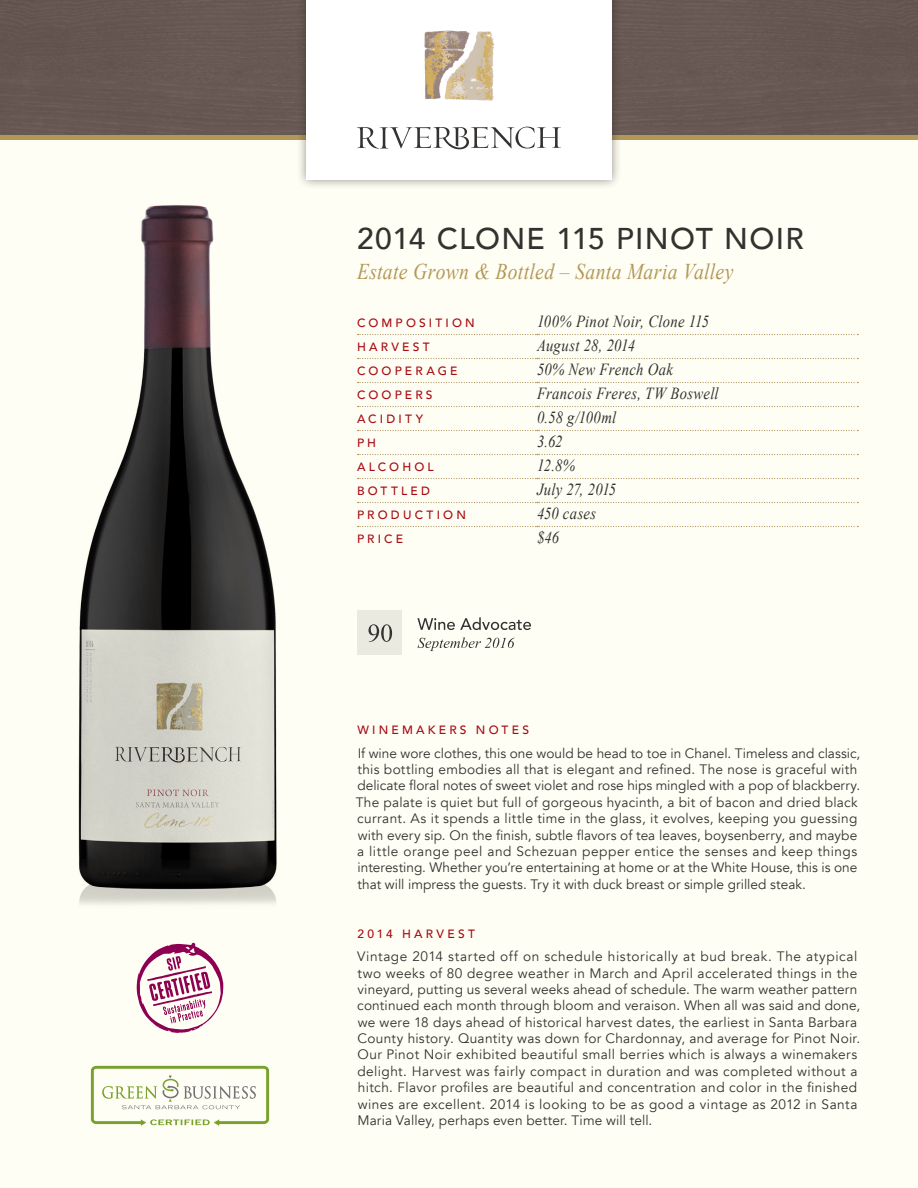
<style>
.page{position:relative;width:918px;height:1188px;background:#fffef4}
.page>*{position:absolute;margin:0;border:0;box-sizing:border-box;transform-origin:0 0}
.t1{font:500 30px "Avenir";letter-spacing:.04em;color:#343230}
.Subtitle{font:italic 22.5px "Times New Roman";letter-spacing:.015em;color:#b39758;scale:.87 1}
.Italics{font:italic 16.8px "Times New Roman";letter-spacing:.015em;color:#343230;scale:.87 1}
.t2{font:13.65px/16.4px "Avenir";letter-spacing:.02em;color:#343230}
.Heading{font:500 12px "Avenir";letter-spacing:.265em;color:#a70a12}
</style>
<div class="page">
<div style="left:0;top:0;width:918px;height:135px;background:#675752"></div>
<div style="left:0;top:135px;width:918px;height:5px;background:#b39758"></div>
<div style="left:296px;top:0;width:326px;height:190px;background:#231f20;opacity:.5"></div>
<div style="left:306px;top:0;width:306px;height:180px;background:#fff"></div>
<img style="left:424px;top:30px;width:71px;height:71px">
<svg style="left:357px;top:127px;width:204px;height:23px"></svg>
<svg style="left:137px;top:943px;width:86px;height:90px"></svg>
<svg style="left:91px;top:1066px;width:178px;height:60px"></svg>
<svg style="left:358px;top:334px;width:500px;height:1px"></svg>
<svg style="left:358px;top:358px;width:500px;height:1px"></svg>
<svg style="left:358px;top:382px;width:500px;height:1px"></svg>
<svg style="left:358px;top:406px;width:500px;height:1px"></svg>
<svg style="left:358px;top:430px;width:500px;height:1px"></svg>
<svg style="left:358px;top:454px;width:500px;height:1px"></svg>
<svg style="left:358px;top:478px;width:500px;height:1px"></svg>
<svg style="left:358px;top:502px;width:500px;height:1px"></svg>
<svg style="left:358px;top:526px;width:500px;height:1px"></svg>
<div style="left:357px;top:610px;width:45px;height:46px;background:#ebeae0"></div>
<svg style="left:369px;top:624px;width:23px;height:18px"></svg>
<svg style="left:417px;top:617px;width:114px;height:13px"></svg>
<svg style="left:418px;top:637px;width:97px;height:14px"></svg>
<img style="left:78px;top:178px;width:224px;height:727px">
<p class="t1" style="left:357px;top:213px;width:448px">2014 CLONE 115 PINOT NOIR</p>
<p class="Subtitle" style="left:357px;top:256px;width:434px">Estate Grown &amp; Bottled – Santa Maria Valley</p>
<p class="Heading" style="left:357px;top:312px;width:119px">COMPOSITION</p>
<p class="Italics" style="left:537px;top:310px;width:199px">100% Pinot Noir, Clone 115</p>
<p class="Heading" style="left:357px;top:336px;width:74px">HARVEST</p>
<p class="Italics" style="left:537px;top:334px;width:114px">August 28, 2014</p>
<p class="Heading" style="left:357px;top:360px;width:102px">COOPERAGE</p>
<p class="Italics" style="left:537px;top:358px;width:158px">50% New French Oak</p>
<p class="Heading" style="left:357px;top:384px;width:77px">COOPERS</p>
<p class="Italics" style="left:537px;top:382px;width:210px">Francois Freres, TW Boswell</p>
<p class="Heading" style="left:357px;top:408px;width:68px">ACIDITY</p>
<p class="Italics" style="left:537px;top:406px;width:93px">0.58 g/100ml</p>
<p class="Heading" style="left:357px;top:432px;width:21px">P H</p>
<p class="Italics" style="left:537px;top:430px;width:31px">3.62</p>
<p class="Heading" style="left:357px;top:456px;width:78px">ALCOHOL</p>
<p class="Italics" style="left:537px;top:454px;width:45px">12.8%</p>
<p class="Heading" style="left:357px;top:480px;width:75px">BOTTLED</p>
<p class="Italics" style="left:537px;top:478px;width:93px">July 27, 2015</p>
<p class="Heading" style="left:357px;top:504px;width:110px">PRODUCTION</p>
<p class="Italics" style="left:537px;top:502px;width:70px">450 cases</p>
<p class="Heading" style="left:357px;top:528px;width:48px">PRICE</p>
<p class="Italics" style="left:537px;top:526px;width:27px">$46</p>
<p class="Heading" style="left:358px;top:720px;width:173px">WINEMAKERS NOTES</p>
<p class="t2" style="left:356px;top:745px;width:506px">If wine wore clothes, this one would be head to toe in Chanel. Timeless and classic, this bottling embodies all that is elegant and refined. The nose is graceful with delicate floral notes of sweet violet and rose hips mingled with a pop of blackberry.<br>The palate is quiet but full of gorgeous hyacinth, a bit of bacon and dried black currant. As it spends a little time in the glass, it evolves, keeping you guessing with every sip. On the finish, subtle flavors of tea leaves, boysenberry, and maybe a little orange peel and Schezuan pepper entice the senses and keep things interesting. Whether you’re entertaining at home or at the White House, this is one that will impress the guests. Try it with duck breast or simple grilled steak.</p>
<p class="Heading" style="left:357px;top:923px;width:119px">2014 HARVEST</p>
<p class="t2" style="left:357px;top:949px;width:505px">Vintage 2014 started off on schedule historically at bud break. The atypical two weeks of 80 degree weather in March and April accelerated things in the vineyard, putting us several weeks ahead of schedule. The warm weather pattern continued each month through bloom and veraison. When all was said and done, we were 18 days ahead of historical harvest dates, the earliest in Santa Barbara County history. Quantity was down for Chardonnay, and average for Pinot Noir.<br>Our Pinot Noir exhibited beautiful small berries which is always a winemakers delight. Harvest was fairly compact in duration and was completed without a hitch. Flavor profiles are beautiful and concentration and color in the finished wines are excellent. 2014 is looking to be as good a vintage as 2012 in Santa Maria Valley, perhaps even better. Time will tell.</p>
</div>
